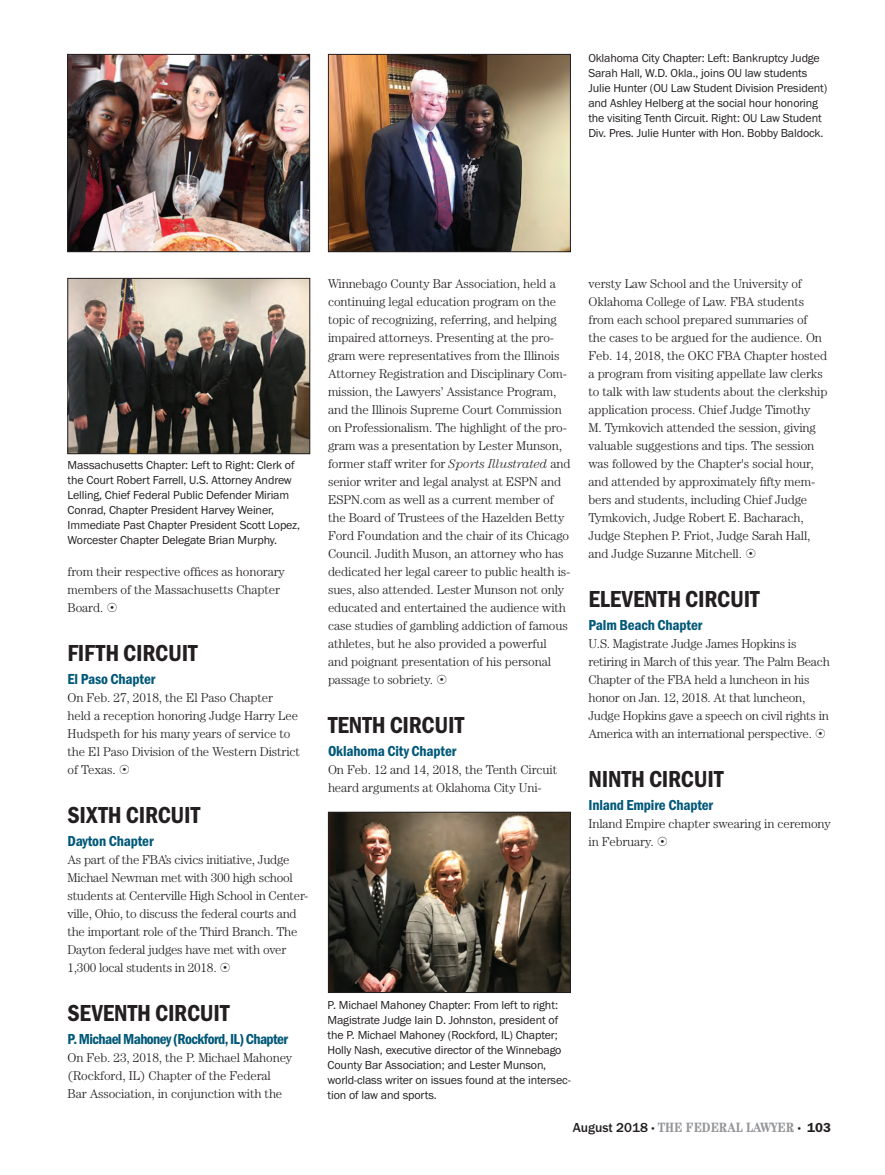
<style>
.page{position:relative;width:885px;height:1175px;background:#fff}
.page>*{position:absolute;margin:0;border:0;box-sizing:border-box;transform-origin:0 0}
.t1{font:24px "Franklin Gothic URW Con Dem";letter-spacing:-.01em;color:#231f20}
.t2{font:15px "Franklin Gothic URW Con Dem";letter-spacing:-.01em;color:#015878}
.t3{font:15px "Franklin Gothic URW Con Dem";letter-spacing:-.04em;color:#015878}
.t4{font:700 condensed 13.5px "Century Std";color:#939598}
.t5{font:300 12.75px/18px "Century Std";letter-spacing:-.01em;color:#231f20}
.t6{font:12px/15px "Franklin Gothic URW Boo";letter-spacing:-.01em;color:#231f20}
.s1{font-style:italic}
.s2{font-family:"Franklin Gothic URW";font-weight:500;font-stretch:normal;color:#231f20}
.s3{font-weight:300;font-size:7.5px;color:#231f20}
.s4{font-family:"Franklin Gothic URW Dem";font-weight:400;font-stretch:normal;color:#231f20}
</style>
<div class="page">
<img style="left:69px;top:280px;width:239px;height:172px">
<div style="left:67px;top:278px;width:243px;height:176px;border:1px solid #231f20"></div>
<img style="left:330px;top:814px;width:238px;height:176px">
<div style="left:328px;top:812px;width:242px;height:180px;border:1px solid #231f20"></div>
<img style="left:69px;top:56px;width:239px;height:194px">
<div style="left:67px;top:54px;width:243px;height:198px;border:1px solid #231f20"></div>
<img style="left:330px;top:56px;width:238px;height:194px">
<div style="left:328px;top:54px;width:242px;height:198px;border:1px solid #231f20"></div>
<p class="t6" style="left:588px;top:50px;width:240px">Oklahoma City Chapter: Left: Bankruptcy Judge Sarah Hall, W.D. Okla., joins OU law students Julie Hunter (OU Law Student Division President) and Ashley Helberg at the social hour honoring the visiting Tenth Circuit. Right: OU Law Student Div. Pres. Julie Hunter with Hon. Bobby Baldock.</p>
<p class="t6" style="left:68px;top:457px;width:234px">Massachusetts Chapter: Left to Right: Clerk of the Court Robert Farrell, U.S. Attorney Andrew Lelling, Chief Federal Public Defender Miriam Conrad, Chapter President Harvey Weiner, Immediate Past Chapter President Scott Lopez, Worcester Chapter Delegate Brian Murphy.</p>
<p class="t5" style="left:68px;top:562px;width:219px">from their respective offices as honorary members of the Massachusetts Chapter<br>Board.</p>
<h1 class="t1" style="left:68px;top:637px;width:132px">FIFTH CIRCUIT</h1>
<p class="t2" style="left:68px;top:669px;width:89px">El Paso Chapter</p>
<p class="t5" style="left:68px;top:688px;width:234px">On Feb. 27, 2018, the El Paso Chapter<br>held a reception honoring Judge Harry Lee Hudspeth for his many years of service to the El Paso Division of the Western District of Texas.</p>
<h1 class="t1" style="left:68px;top:799px;width:134px">SIXTH CIRCUIT</h1>
<p class="t2" style="left:68px;top:831px;width:87px">Dayton Chapter</p>
<p class="t5" style="left:68px;top:850px;width:242px">As part of the FBA’s civics initiative, Judge Michael Newman met with 300 high school students at Centerville High School in Center&shy;ville, Ohio, to discuss the federal courts and the important role of the Third Branch. The Dayton federal judges have met with over 1,300 local students in 2018.</p>
<h1 class="t1" style="left:68px;top:997px;width:163px">SEVENTH CIRCUIT</h1>
<p class="t3" style="left:68px;top:1029px;width:222px">P. Michael Mahoney (Rockford, IL) Chapter</p>
<p class="t5" style="left:68px;top:1048px;width:226px">On Feb. 23, 2018, the P. Michael Mahoney (Rockford, IL) Chapter of the Federal<br>Bar Association, in conjunction with the</p>
<p class="t5" style="left:328px;top:274px;width:244px">Winnebago County Bar Association, held a continuing legal education program on the topic of recognizing, referring, and helping impaired attorneys. Presenting at the pro&shy;gram were representatives from the Illinois Attorney Registration and Disciplinary Com&shy;mission, the Lawyers’ Assistance Program, and the Illinois Supreme Court Commission on Professionalism. The highlight of the pro&shy;gram was a presentation by Lester Munson, former staff writer for <span class="s1">Sports Illustrated</span> and senior writer and legal analyst at ESPN and ESPN.com as well as a current member of the Board of Trustees of the Hazelden Betty Ford Foundation and the chair of its Chicago Council. Judith Muson, an attorney who has dedicated her legal career to public health is&shy;sues, also attended. Lester Munson not only educated and entertained the audience with case studies of gambling addiction of famous athletes, but he also provided a powerful<br>and poignant presentation of his personal passage to sobriety.</p>
<h1 class="t1" style="left:328px;top:709px;width:138px">TENTH CIRCUIT</h1>
<p class="t2" style="left:328px;top:741px;width:130px">Oklahoma City Chapter</p>
<p class="t5" style="left:328px;top:760px;width:231px">On Feb. 12 and 14, 2018, the Tenth Circuit heard arguments at Oklahoma City Uni-</p>
<p class="t5" style="left:588px;top:274px;width:240px">versty Law School and the University of Oklahoma College of Law. FBA students from each school prepared summaries of the cases to be argued for the audience. On Feb. 14, 2018, the OKC FBA Chapter hosted a program from visiting appellate law clerks to talk with law students about the clerkship application process. Chief Judge Timothy<br>M. Tymkovich attended the session, giving valuable suggestions and tips. The session was followed by the Chapter's social hour, and attended by approximately fifty mem&shy;bers and students, including Chief Judge Tymkovich, Judge Robert E. Bacharach, Judge Stephen P. Friot, Judge Sarah Hall, and Judge Suzanne Mitchell.</p>
<h1 class="t1" style="left:588px;top:583px;width:173px">ELEVENTH CIRCUIT</h1>
<p class="t2" style="left:588px;top:615px;width:115px">Palm Beach Chapter</p>
<p class="t5" style="left:588px;top:634px;width:243px">U.S. Magistrate Judge James Hopkins is retiring in March of this year. The Palm Beach Chapter of the FBA held a luncheon in his honor on Jan. 12, 2018. At that luncheon, Judge Hopkins gave a speech on civil rights in America with an international perspective.</p>
<h1 class="t1" style="left:588px;top:763px;width:136px">NINTH CIRCUIT</h1>
<p class="t2" style="left:588px;top:795px;width:126px">Inland Empire Chapter</p>
<p class="t5" style="left:588px;top:814px;width:244px">Inland Empire chapter swearing in ceremony in February.</p>
<p class="t6" style="left:327px;top:996px;width:244px">P. Michael Mahoney Chapter: From left to right:<br>Magistrate Judge Iain D. Johnston, president of the P. Michael Mahoney (Rockford, IL) Chapter; Holly Nash, executive director of the Winnebago County Bar Association; and Lester Munson, world-class writer on issues found at the intersec&shy;tion of law and sports.</p>
<p class="t4" style="left:572px;top:1119px;width:259px"><span class="s2">August 2018</span> <span class="s3">•</span> THE FEDERAL LAWYER <span class="s3">•</span> <span class="s4">103</span></p>
</div>
